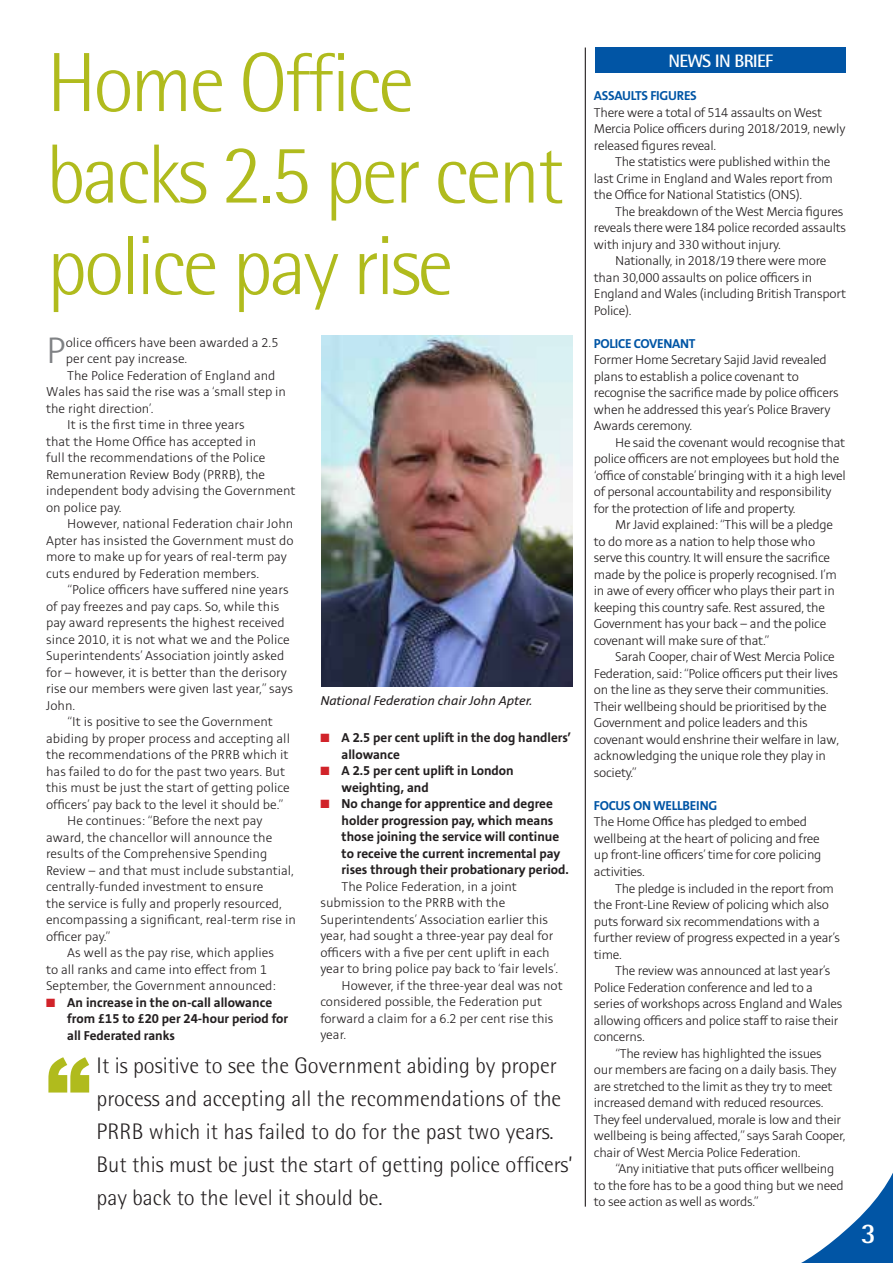
<style>
.page{position:relative;width:893px;height:1263px;background:#fff}
.page>*{position:absolute;margin:0;border:0;box-sizing:border-box;transform-origin:0 0}
.t1{font:900 88.5px "Arial";color:#b0bb1d}
.t2{font:300 84px/91.5px "Rotis Semi Sans";letter-spacing:-.04em;color:#b0bb1d}
.t3{font:300 40.8px "Stinnes Sans";color:#808285}
.t4{font:700 28.5px "Rotis Semi Sans";color:#fff}
.t5{font:300 22.5px/33px "Rotis Semi Sans";color:#231f20}
.t6{font:700 18px "Rotis Semi Sans";letter-spacing:-.04em;color:#fff}
.t7{font:300 14.25px/16.5px "Stinnes Sans";letter-spacing:-.02em;color:#231f20}
.t8{font:300 14.25px/16.5px "Stinnes Sans";color:#231f20}
.t9{font:700 14.25px/16.5px "Stinnes Sans";color:#231f20}
.t10{font:700 14.25px "Stinnes Sans";letter-spacing:-.02em;color:#0155a5}
.t11{font:italic 14.25px "Stinnes Sans";color:#231f20}
.s1{color:#d1232a}
</style>
<div class="page">
<svg style="left:801px;top:1173px;width:92px;height:90px"></svg>
<img style="left:321px;top:336px;width:252px;height:351px">
<div style="left:595px;top:48px;width:250px;height:25px;background:#0155a5"></div>
<hr style="left:585px;top:48px;width:1px;height:1158px;background:#231f20">
<p class="t2" style="left:47px;top:37px;width:519px">Home Office backs 2.5 per cent police pay rise</p>
<p class="t3" style="left:46px;top:332px;width:21px">P</p>
<p class="t8" style="left:66px;top:335px;width:214px">olice officers have been awarded a 2.5 per cent pay increase.</p>
<p class="t8" style="left:46px;top:368px;width:242px;text-indent:21px">The Police Federation of England and<br>Wales has said the rise was a ‘small step in the right direction’.</p>
<p class="t8" style="left:46px;top:417px;width:251px;text-indent:21px">It is the first time in three years<br>that the Home Office has accepted in<br>full the recommendations of the Police Remuneration Review Body (PRRB), the independent body advising the Government on police pay.</p>
<p class="t8" style="left:46px;top:516px;width:249px;text-indent:21px">However, national Federation chair John Apter has insisted the Government must do more to make up for years of real-term pay cuts endured by Federation members.</p>
<p class="t8" style="left:46px;top:582px;width:249px;text-indent:21px">“Police officers have suffered nine years of pay freezes and pay caps. So, while this pay award represents the highest received since 2010, it is not what we and the Police Superintendents’ Association jointly asked for – however, it is better than the derisory rise our members were given last year,” says John.</p>
<p class="t8" style="left:46px;top:714px;width:245px;text-align:center">“It is positive to see the Government abiding by proper process and accepting all the recommendations of the PRRB which it has failed to do for the past two years. But this must be just the start of getting police officers’ pay back to the level it should be.”</p>
<p class="t8" style="left:46px;top:813px;width:251px;text-indent:21px">He continues: “Before the next pay award, the chancellor will announce the results of the Comprehensive Spending Review – and that must include substantial, centrally-funded investment to ensure<br>the service is fully and properly resourced, encompassing a significant, real-term rise in officer pay.”</p>
<p class="t8" style="left:46px;top:945px;width:232px;text-indent:21px">As well as the pay rise, which applies to all ranks and came into effect from 1<br>September, the Government announced:</p>
<p class="t9" style="left:67px;top:995px;width:222px;text-indent:-21px"><span class="s1">■</span> An increase in the on-call allowance from £15 to £20 per 24-hour period for all Federated ranks</p>
<p class="t11" style="left:320px;top:694px;width:214px">National Federation chair John Apter.</p>
<p class="t9" style="left:342px;top:730px;width:231px;text-indent:-21px"><span class="s1">■</span> A 2.5 per cent uplift in the dog handlers’ allowance</p>
<p class="t9" style="left:342px;top:763px;width:174px;text-indent:-21px"><span class="s1">■</span> A 2.5 per cent uplift in London weighting, and</p>
<p class="t9" style="left:342px;top:796px;width:229px;text-indent:-21px"><span class="s1">■</span> No change for apprentice and degree holder progression pay, which means those joining the service will continue to receive the current incremental pay rises through their probationary period.</p>
<p class="t8" style="left:320px;top:878px;width:239px;text-indent:21px">The Police Federation, in a joint submission to the PRRB with the Superintendents’ Association earlier this year, had sought a three-year pay deal for officers with a five per cent uplift in each year to bring police pay back to ‘fair levels’.</p>
<p class="t8" style="left:320px;top:977px;width:244px;text-indent:21px">However, if the three-year deal was not considered possible, the Federation put forward a claim for a 6.2 per cent rise this year.</p>
<p class="t1" style="left:46px;top:1026px;width:46px">“</p>
<p class="t5" style="left:97px;top:1049px;width:478px">It is positive to see the Government abiding by proper process and accepting all the recommendations of the PRRB which it has failed to do for the past two years.<br>But this must be just the start of getting police officers’ pay back to the level it should be.</p>
<p class="t6" style="left:668px;top:49px;width:106px">NEWS IN BRIEF</p>
<p class="t10" style="left:594px;top:89px;width:104px">ASSAULTS FIGURES</p>
<p class="t7" style="left:594px;top:105px;width:253px">There were a total of 514 assaults on West<br>Mercia Police officers during 2018/2019, newly released figures reveal.</p>
<p class="t7" style="left:594px;top:154px;width:240px;text-indent:21px">The statistics were published within the last Crime in England and Wales report from the Office for National Statistics (ONS).</p>
<p class="t7" style="left:594px;top:204px;width:254px;text-indent:21px">The breakdown of the West Mercia figures reveals there were 184 police recorded assaults with injury and 330 without injury.</p>
<p class="t7" style="left:594px;top:253px;width:254px;text-indent:21px">Nationally, in 2018/19 there were more than 30,000 assaults on police officers in England and Wales (including British Transport Police).</p>
<p class="t10" style="left:594px;top:337px;width:103px">POLICE COVENANT</p>
<p class="t7" style="left:594px;top:352px;width:246px">Former Home Secretary Sajid Javid revealed plans to establish a police covenant to recognise the sacrifice made by police officers when he addressed this year’s Police Bravery Awards ceremony.</p>
<p class="t7" style="left:594px;top:435px;width:253px;text-indent:21px">He said the covenant would recognise that police officers are not employees but hold the ‘office of constable’ bringing with it a high level of personal accountability and responsibility for the protection of life and property.</p>
<p class="t7" style="left:594px;top:517px;width:245px;text-indent:21px">Mr Javid explained: “This will be a pledge to do more as a nation to help those who serve this country. It will ensure the sacrifice made by the police is properly recognised. I’m in awe of every officer who plays their part in keeping this country safe. Rest assured, the Government has your back – and the police covenant will make sure of that.”</p>
<p class="t7" style="left:594px;top:649px;width:247px;text-indent:21px">Sarah Cooper, chair of West Mercia Police Federation, said: “Police officers put their lives on the line as they serve their communities.<br>Their wellbeing should be prioritised by the Government and police leaders and this covenant would enshrine their welfare in law, acknowledging the unique role they play in society.”</p>
<p class="t10" style="left:594px;top:799px;width:125px">FOCUS ON WELLBEING</p>
<p class="t7" style="left:594px;top:814px;width:229px">The Home Office has pledged to embed wellbeing at the heart of policing and free up front-line officers’ time for core policing activities.</p>
<p class="t7" style="left:594px;top:880px;width:248px;text-indent:21px">The pledge is included in the report from the Front-Line Review of policing which also puts forward six recommendations with a further review of progress expected in a year’s time.</p>
<p class="t7" style="left:594px;top:963px;width:250px;text-indent:21px">The review was announced at last year’s Police Federation conference and led to a series of workshops across England and Wales allowing officers and police staff to raise their concerns.</p>
<p class="t7" style="left:594px;top:1045px;width:253px;text-indent:21px">“The review has highlighted the issues<br>our members are facing on a daily basis. They are stretched to the limit as they try to meet increased demand with reduced resources.<br>They feel undervalued, morale is low and their wellbeing is being affected,” says Sarah Cooper, chair of West Mercia Police Federation.</p>
<p class="t7" style="left:594px;top:1161px;width:251px;text-indent:21px">“Any initiative that puts officer wellbeing to the fore has to be a good thing but we need to see action as well as words.”</p>
<p class="t4" style="left:861px;top:1216px;width:17px">3</p>
</div>
